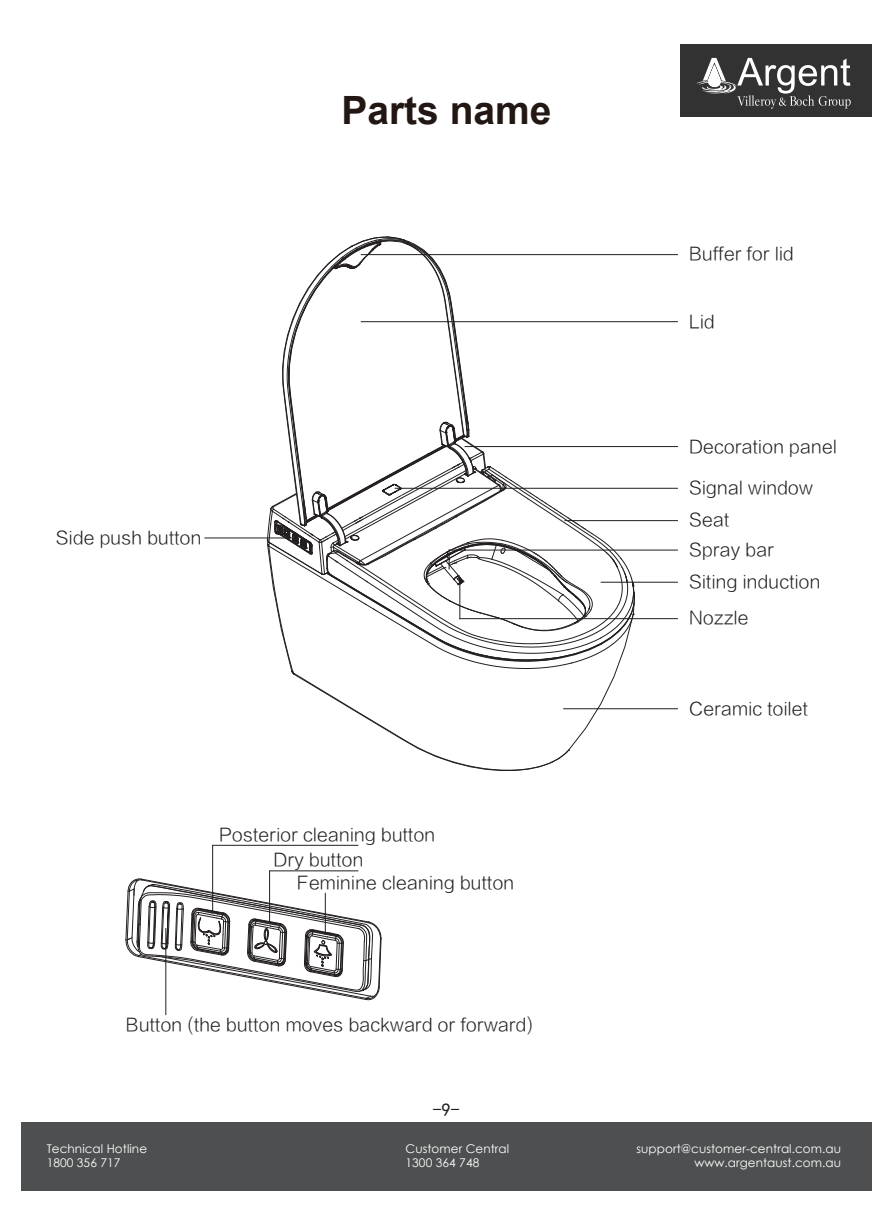
<style>
.page{position:relative;width:893px;height:1212px;background:#fff}
.page>*{position:absolute;margin:0;border:0;box-sizing:border-box;transform-origin:0 0}
.t1{font:700 39px "Arial";color:#221713}
.t2{font:18px/23.4px "FZLTXHK";color:#231f20}
.t3{font:18px "Sim Hei";color:#231f20}
.t4{font:12px/14.4px "Century Gothic";letter-spacing:.005em;color:#fff}
</style>
<div class="page">
<div style="left:680px;top:44px;width:192px;height:72px;background:#333233"></div>
<svg style="left:696px;top:58px;width:155px;height:51px"></svg>
<div style="left:21px;top:1123px;width:851px;height:68px;background:#4e4f50"></div>
<svg style="left:125px;top:878px;width:257px;height:138px"></svg>
<hr style="left:212px;top:845px;width:1px;height:66px;background:#231f20">
<hr style="left:166px;top:928px;width:1px;height:87px;background:#231f20">
<hr style="left:269px;top:871px;width:1px;height:50px;background:#231f20">
<hr style="left:325px;top:893px;width:1px;height:39px;background:#231f20">
<hr style="left:213px;top:845px;width:145px;height:1px;background:#231f20">
<hr style="left:270px;top:870px;width:88px;height:1px;background:#231f20">
<hr style="left:361px;top:254px;width:316px;height:1px;background:#231f20">
<hr style="left:361px;top:321px;width:316px;height:1px;background:#231f20">
<hr style="left:564px;top:708px;width:113px;height:1px;background:#231f20">
<hr style="left:601px;top:582px;width:76px;height:1px;background:#231f20">
<hr style="left:460px;top:618px;width:217px;height:1px;background:#231f20">
<hr style="left:449px;top:550px;width:228px;height:1px;background:#231f20">
<hr style="left:565px;top:520px;width:112px;height:1px;background:#231f20">
<hr style="left:205px;top:538px;width:86px;height:1px;background:#231f20">
<hr style="left:465px;top:446px;width:212px;height:1px;background:#231f20">
<hr style="left:395px;top:488px;width:282px;height:1px;background:#231f20">
<svg style="left:267px;top:237px;width:368px;height:534px"></svg>
<h1 class="t1" style="left:341px;top:84px;width:212px">Parts name</h1>
<p class="t2" style="left:56px;top:526px;width:148px">Side push button</p>
<p class="t2" style="left:219px;top:823px;width:218px">Posterior cleaning button</p>
<p class="t2" style="left:297px;top:848px;width:219px;text-indent:-23px">Dry button<br>Feminine cleaning button</p>
<p class="t2" style="left:126px;top:1013px;width:409px">Button (the button moves backward or forward)</p>
<p class="t3" style="left:433px;top:1101px;width:28px">-9-</p>
<p class="t2" style="left:689px;top:243px;width:106px">Buffer for lid</p>
<p class="t2" style="left:689px;top:310px;width:27px">Lid</p>
<p class="t2" style="left:689px;top:435px;width:149px">Decoration panel</p>
<p class="t2" style="left:689px;top:477px;width:126px">Signal window</p>
<p class="t2" style="left:689px;top:509px;width:42px">Seat</p>
<p class="t2" style="left:689px;top:539px;width:87px">Spray bar</p>
<p class="t2" style="left:689px;top:571px;width:133px">Siting induction</p>
<p class="t2" style="left:689px;top:607px;width:61px">Nozzle</p>
<p class="t2" style="left:689px;top:697px;width:121px">Ceramic toilet</p>
<p class="t4" style="left:47px;top:1141px;width:102px">Technical Hotline<br>1800 356 717</p>
<p class="t4" style="left:406px;top:1141px;width:105px">Customer Central<br>1300 364 748</p>
<p class="t4" style="left:636px;top:1141px;width:206px;text-align:right">support@customer-central.com.au www.argentaust.com.au</p>
</div>
